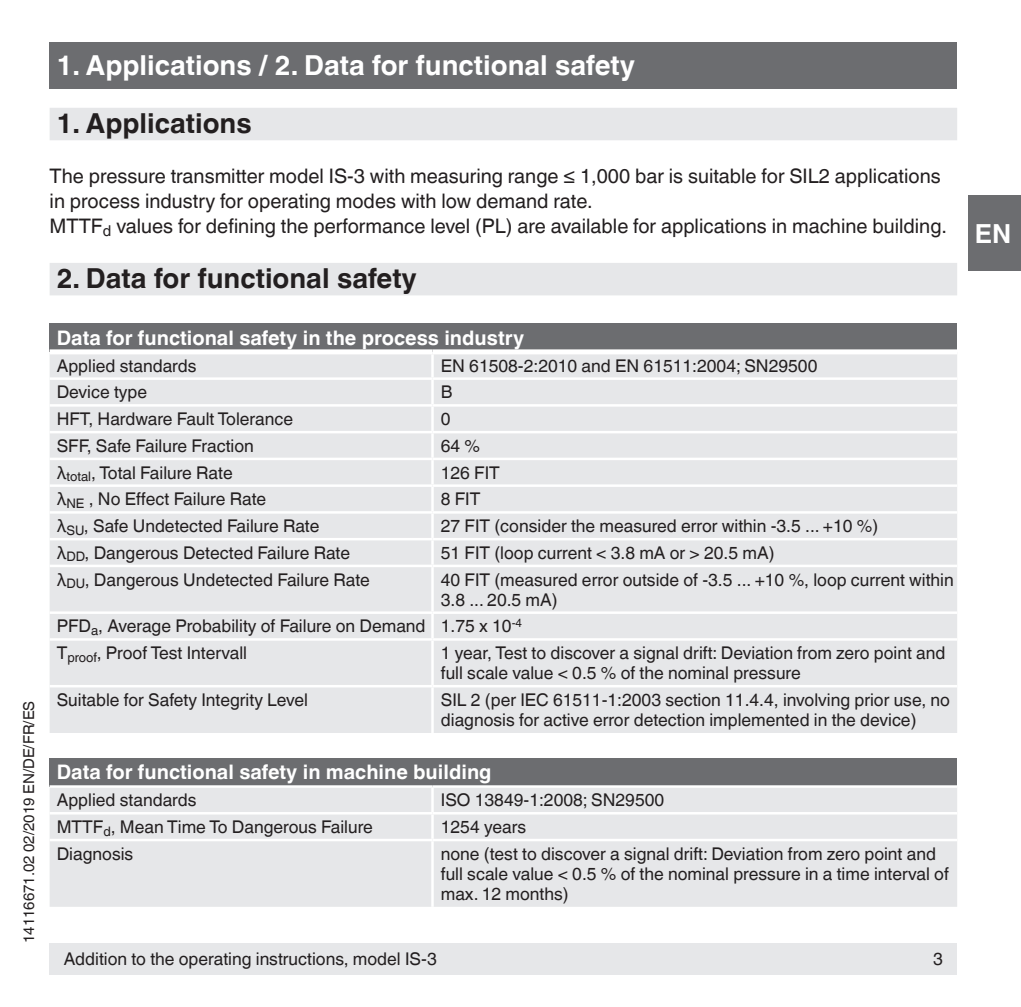
<style>
.page{position:relative;width:1021px;height:1007px;background:#fff}
.page>*{position:absolute;margin:0;border:0;box-sizing:border-box;transform-origin:0 0}
.t1{font:700 27.5px "Helvetica World";color:#fff}
.t2{font:700 27.5px "Helvetica World";color:#231f20}
.t3{font:700 26.25px "Helvetica World";color:#fff}
.t4{font:20px/25px "Helvetica World";color:#231f20}
.t5{font:700 20px "Helvetica World";color:#fff}
.t6{font:17.5px/20px "Helvetica World";color:#231f20}
.t7{font:15px "Helvetica World";color:#231f20}
</style>
<div class="page">
<div style="left:50px;top:943px;width:907px;height:31px;background:#e6e7e9"></div>
<div style="left:50px;top:43px;width:907px;height:46px;background:#6c6d70"></div>
<div style="left:967px;top:195px;width:53px;height:76px;background:#6c6d70"></div>
<div style="left:50px;top:108px;width:907px;height:32px;background:#e6e7e9"></div>
<div style="left:50px;top:263px;width:907px;height:32px;background:#e6e7e9"></div>
<div style="left:50px;top:323px;width:907px;height:29px;background:#6c6d70"></div>
<div style="left:50px;top:354px;width:907px;height:378px;background:#e6e7e9"></div>
<hr style="left:431px;top:354px;width:3px;height:23px;background:#fff">
<hr style="left:50px;top:377px;width:382px;height:3px;background:#fff">
<hr style="left:432px;top:377px;width:525px;height:3px;background:#fff">
<hr style="left:431px;top:380px;width:3px;height:24px;background:#fff">
<hr style="left:50px;top:404px;width:382px;height:2px;background:#fff">
<hr style="left:432px;top:404px;width:525px;height:2px;background:#fff">
<hr style="left:431px;top:406px;width:3px;height:25px;background:#fff">
<hr style="left:50px;top:431px;width:382px;height:2px;background:#fff">
<hr style="left:432px;top:431px;width:525px;height:2px;background:#fff">
<hr style="left:431px;top:433px;width:3px;height:24px;background:#fff">
<hr style="left:50px;top:457px;width:382px;height:3px;background:#fff">
<hr style="left:432px;top:457px;width:525px;height:3px;background:#fff">
<hr style="left:431px;top:460px;width:3px;height:24px;background:#fff">
<hr style="left:50px;top:484px;width:382px;height:3px;background:#fff">
<hr style="left:432px;top:484px;width:525px;height:3px;background:#fff">
<hr style="left:431px;top:487px;width:3px;height:24px;background:#fff">
<hr style="left:50px;top:511px;width:382px;height:2px;background:#fff">
<hr style="left:432px;top:511px;width:525px;height:2px;background:#fff">
<hr style="left:431px;top:513px;width:3px;height:25px;background:#fff">
<hr style="left:50px;top:538px;width:382px;height:2px;background:#fff">
<hr style="left:432px;top:538px;width:525px;height:2px;background:#fff">
<hr style="left:431px;top:540px;width:3px;height:24px;background:#fff">
<hr style="left:50px;top:564px;width:382px;height:3px;background:#fff">
<hr style="left:432px;top:564px;width:525px;height:3px;background:#fff">
<hr style="left:431px;top:567px;width:3px;height:44px;background:#fff">
<div style="left:50px;top:349px;width:382px;height:5px;background:#fff"></div>
<div style="left:432px;top:349px;width:525px;height:5px;background:#fff"></div>
<hr style="left:50px;top:611px;width:382px;height:3px;background:#fff">
<hr style="left:432px;top:611px;width:525px;height:3px;background:#fff">
<hr style="left:431px;top:614px;width:3px;height:24px;background:#fff">
<hr style="left:50px;top:638px;width:382px;height:2px;background:#fff">
<hr style="left:432px;top:638px;width:525px;height:2px;background:#fff">
<hr style="left:431px;top:640px;width:3px;height:44px;background:#fff">
<hr style="left:50px;top:684px;width:382px;height:3px;background:#fff">
<hr style="left:432px;top:684px;width:525px;height:3px;background:#fff">
<hr style="left:431px;top:687px;width:3px;height:45px;background:#fff">
<div style="left:50px;top:757px;width:907px;height:29px;background:#6c6d70"></div>
<div style="left:50px;top:788px;width:907px;height:118px;background:#e6e7e9"></div>
<hr style="left:50px;top:785px;width:382px;height:2px;background:#fff">
<hr style="left:432px;top:785px;width:525px;height:2px;background:#fff">
<hr style="left:431px;top:787px;width:3px;height:24px;background:#fff">
<hr style="left:50px;top:811px;width:382px;height:3px;background:#fff">
<hr style="left:432px;top:811px;width:525px;height:3px;background:#fff">
<hr style="left:431px;top:814px;width:3px;height:24px;background:#fff">
<hr style="left:50px;top:838px;width:382px;height:3px;background:#fff">
<hr style="left:432px;top:838px;width:525px;height:3px;background:#fff">
<hr style="left:431px;top:841px;width:3px;height:65px;background:#fff">
<p class="t7" style="left:20px;top:943px;width:244px;rotate:-90deg">14116671.02 02/2019 EN/DE/FR/ES</p>
<h1 class="t1" style="left:57px;top:50px;width:580px">1. Applications / 2. Data for functional safety</h1>
<h1 class="t2" style="left:57px;top:108px;width:196px">1. Applications</h1>
<p class="t4" style="left:50px;top:164px;width:899px">The pressure transmitter model IS-3 with measuring range ≤ 1,000 bar is suitable for SIL2 applications in process industry for operating modes with low demand rate.<br>MTTF<sub>d</sub> values for defining the performance level (PL) are available for applications in machine building.</p>
<h1 class="t2" style="left:57px;top:263px;width:362px">2. Data for functional safety</h1>
<p class="t5" style="left:57px;top:326px;width:469px">Data for functional safety in the process industry</p>
<p class="t6" style="left:57px;top:355px;width:141px">Applied standards</p>
<p class="t6" style="left:441px;top:355px;width:378px">EN 61508-2:2010 and EN 61511:2004; SN29500</p>
<p class="t6" style="left:57px;top:382px;width:92px">Device type</p>
<p class="t6" style="left:441px;top:382px;width:13px">B</p>
<p class="t6" style="left:57px;top:409px;width:238px">HFT, Hardware Fault Tolerance</p>
<p class="t6" style="left:441px;top:409px;width:11px">0</p>
<p class="t6" style="left:57px;top:435px;width:199px">SFF, Safe Failure Fraction</p>
<p class="t6" style="left:441px;top:435px;width:41px">64 %</p>
<p class="t6" style="left:57px;top:462px;width:177px">λ<sub>total</sub>, Total Failure Rate</p>
<p class="t6" style="left:441px;top:462px;width:61px">126 FIT</p>
<p class="t6" style="left:57px;top:489px;width:211px">λ<sub>NE</sub> , No Effect Failure Rate</p>
<p class="t6" style="left:441px;top:489px;width:41px">8 FIT</p>
<p class="t6" style="left:57px;top:516px;width:264px">λ<sub>SU</sub>, Safe Undetected Failure Rate</p>
<p class="t6" style="left:441px;top:516px;width:439px">27 FIT (consider the measured error within -3.5 ... +10 %)</p>
<p class="t6" style="left:57px;top:542px;width:295px">λ<sub>DD</sub>, Dangerous Detected Failure Rate</p>
<p class="t6" style="left:441px;top:542px;width:335px">51 FIT (loop current &lt; 3.8 mA or &gt; 20.5 mA)</p>
<p class="t6" style="left:57px;top:569px;width:315px">λ<sub>DU</sub>, Dangerous Undetected Failure Rate</p>
<p class="t6" style="left:441px;top:569px;width:514px">40 FIT (measured error outside of -3.5 ... +10 %, loop current within<br>3.8 ... 20.5 mA)</p>
<p class="t6" style="left:57px;top:612px;width:467px;line-height:26.8px">PFD<sub>a</sub>, Average Probability of Failure on Demand 1.75 x 10<sup>-4<br></sup>T<sub>proof</sub>, Proof Test Intervall</p>
<p class="t6" style="left:441px;top:643px;width:506px">1 year, Test to discover a signal drift: Deviation from zero point and full scale value &lt; 0.5 % of the nominal pressure</p>
<p class="t6" style="left:57px;top:689px;width:253px">Suitable for Safety Integrity Level</p>
<p class="t6" style="left:441px;top:689px;width:510px">SIL 2 (per IEC 61511-1:2003 section 11.4.4, involving prior use, no diagnosis for active error detection implemented in the device)</p>
<p class="t5" style="left:57px;top:760px;width:436px">Data for functional safety in machine building</p>
<p class="t6" style="left:57px;top:790px;width:141px">Applied standards</p>
<p class="t6" style="left:441px;top:790px;width:225px">ISO 13849-1:2008; SN29500</p>
<p class="t6" style="left:57px;top:816px;width:318px">MTTF<sub>d</sub>, Mean Time To Dangerous Failure</p>
<p class="t6" style="left:441px;top:816px;width:87px">1254 years</p>
<p class="t6" style="left:57px;top:843px;width:78px">Diagnosis</p>
<p class="t6" style="left:441px;top:843px;width:509px">none (test to discover a signal drift: Deviation from zero point and full scale value &lt; 0.5 % of the nominal pressure in a time interval of max. 12 months)</p>
<p class="t6" style="left:64px;top:949px;width:374px">Addition to the operating instructions, model IS-3</p>
<p class="t6" style="left:933px;top:949px;width:11px">3</p>
<h2 class="t3" style="left:974px;top:218px;width:38px">EN</h2>
</div>
